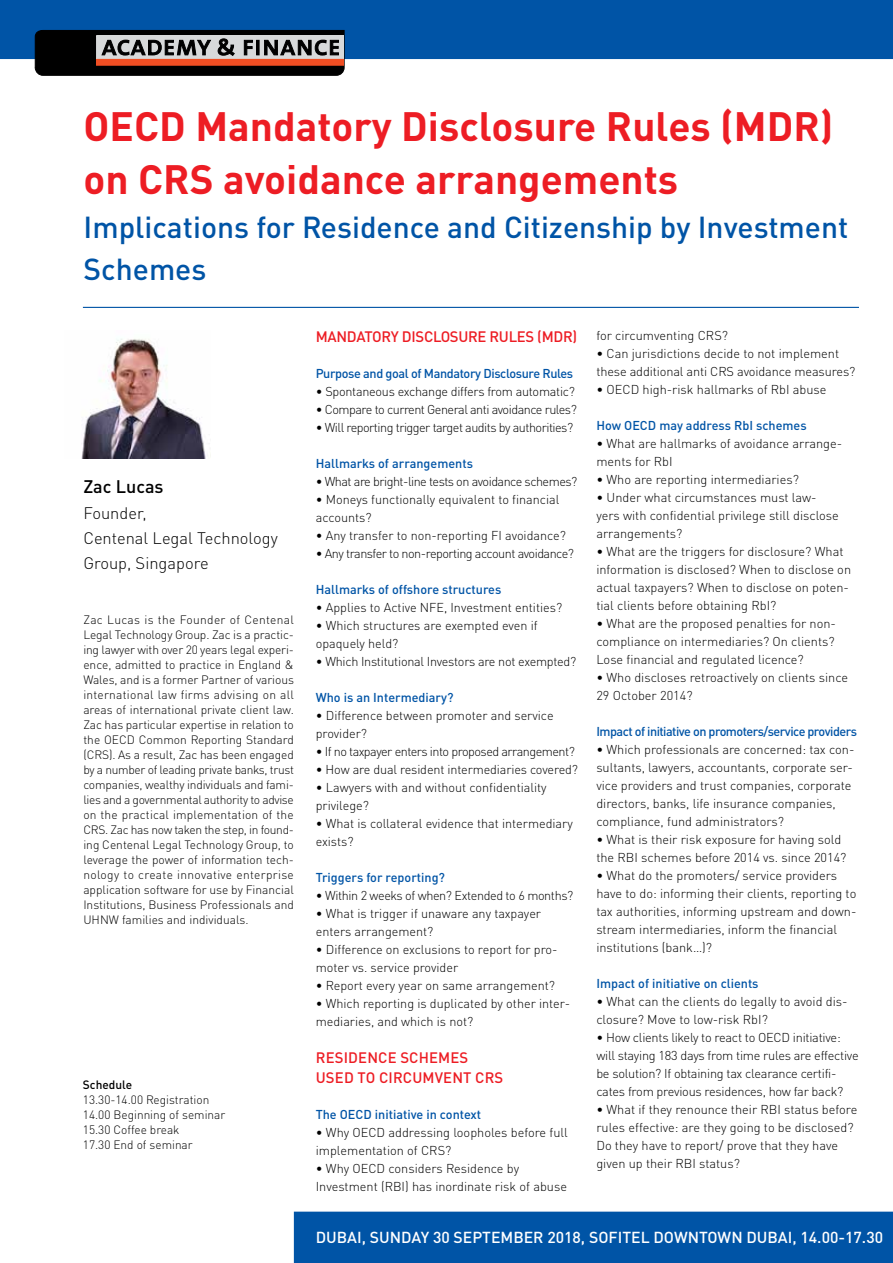
<style>
.page{position:relative;width:893px;height:1263px;background:#fff}
.page>*{position:absolute;margin:0;border:0;box-sizing:border-box;transform-origin:0 0}
.t1{font:700 40.5px/52.5px "DIN Pro";color:#ed1d24}
.t2{font:500 30px/42px "DIN Pro";color:#0054a6}
.t3{font:500 18px "DIN Pro";color:#000}
.t4{font:300 16.5px/25.5px "DIN Pro";color:#000}
.t5{font:500 15.75px "DIN Pro";color:#fff}
.t6{font:500 15px/19.5px "DIN Pro";letter-spacing:.01em;color:#ed1d24}
.t7{font:500 15px "DIN Pro";letter-spacing:-.02em;color:#ed1d24}
.t8{font:300 12.75px/18px "DIN Pro";color:#000}
.t9{font:300 12.75px/18px "DIN Pro";letter-spacing:-.02em;color:#000}
.t10{font:300 12.75px "DIN Pro";letter-spacing:-.04em;color:#000}
.t11{font:500 12.75px "DIN Pro";color:#0054a6}
.t12{font:500 12.75px "DIN Pro";letter-spacing:-.04em;color:#0054a6}
.t13{font:500 12.75px "DIN Pro";letter-spacing:-.03em;color:#0054a6}
.t14{font:300 12.75px "DIN Pro";letter-spacing:-.03em;color:#000}
.t15{font:300 12px/15px "DIN Pro";color:#000}
.t16{font:500 12px "DIN Pro";color:#000}
</style>
<div class="page">
<div style="left:294px;top:1211px;width:599px;height:52px;background:#0054a6"></div>
<hr style="left:83px;top:307px;width:776px;height:1px;background:#0054a6">
<div style="left:0;top:0;width:893px;height:59px;background:#0054a6"></div>
<svg style="left:35px;top:30px;width:309px;height:45px"></svg>
<div style="left:97px;top:59px;width:246px;height:6px;background:#f04e23"></div>
<img style="left:81px;top:339px;width:130px;height:119px">
<h1 class="t1" style="left:84px;top:96px;width:751px">OECD Mandatory Disclosure Rules (MDR) on CRS avoidance arrangements</h1>
<h2 class="t2" style="left:84px;top:203px;width:766px">Implications for Residence and Citizenship by Investment<br>Schemes</h2>
<h3 class="t3" style="left:83px;top:472px;width:82px">Zac Lucas</h3>
<p class="t4" style="left:83px;top:498px;width:196px">Founder,<br>Centenal Legal Technology<br>Group, Singapore</p>
<p class="t15" style="left:83px;top:611px;width:212px;text-align:justify">Zac Lucas is the Founder of Centenal Legal Technology Group. Zac is a practic&shy;ing lawyer with over 20 years legal experi&shy;ence, admitted to practice in England &amp; Wales, and is a former Partner of various international law firms advising on all areas of international private client law.<br>Zac has particular expertise in relation to the OECD Common Reporting Standard (CRS). As a result, Zac has been engaged by a number of leading private banks, trust companies, wealthy individuals and fami&shy;lies and a governmental authority to advise on the practical implementation of the CRS. Zac has now taken the step, in found&shy;ing Centenal Legal Technology Group, to leverage the power of information tech&shy;nology to create innovative enterprise application software for use by Financial Institutions, Business Professionals and UHNW families and individuals.</p>
<p class="t16" style="left:83px;top:1075px;width:51px">Schedule</p>
<p class="t15" style="left:83px;top:1091px;width:144px">13.30-14.00 Registration<br>14.00 Beginning of seminar<br>15.30 Coffee break<br>17.30 End of seminar</p>
<p class="t7" style="left:316px;top:324px;width:263px">MANDATORY DISCLOSURE RULES (MDR)</p>
<p class="t13" style="left:316px;top:363px;width:259px">Purpose and goal of Mandatory Disclosure Rules</p>
<p class="t9" style="left:316px;top:381px;width:261px">• Spontaneous exchange differs from automatic?</p>
<p class="t10" style="left:316px;top:399px;width:263px">• Compare to current General anti avoidance rules?</p>
<p class="t10" style="left:316px;top:417px;width:259px">• Will reporting trigger target audits by authorities?</p>
<p class="t11" style="left:316px;top:453px;width:159px">Hallmarks of arrangements</p>
<p class="t10" style="left:316px;top:471px;width:263px">• What are bright-line tests on avoidance schemes?</p>
<p class="t8" style="left:316px;top:489px;width:245px">• Moneys functionally equivalent to financial accounts?</p>
<p class="t8" style="left:316px;top:525px;width:252px">• Any transfer to non-reporting FI avoidance?</p>
<p class="t10" style="left:316px;top:543px;width:260px">• Any transfer to non-reporting account avoidance?</p>
<p class="t11" style="left:316px;top:579px;width:187px">Hallmarks of offshore structures</p>
<p class="t8" style="left:316px;top:597px;width:248px">• Applies to Active NFE, Investment entities?</p>
<p class="t8" style="left:316px;top:615px;width:223px">• Which structures are exempted even if opaquely held?</p>
<p class="t9" style="left:316px;top:651px;width:262px">• Which Institutional Investors are not exempted?</p>
<p class="t11" style="left:316px;top:687px;width:139px">Who is an Intermediary?</p>
<p class="t8" style="left:316px;top:705px;width:239px">• Difference between promoter and service provider?</p>
<p class="t10" style="left:316px;top:741px;width:261px">• If no taxpayer enters into proposed arrangement?</p>
<p class="t8" style="left:316px;top:759px;width:264px">• How are dual resident intermediaries covered?</p>
<p class="t8" style="left:316px;top:777px;width:232px">• Lawyers with and without confidentiality privilege?</p>
<p class="t8" style="left:316px;top:813px;width:259px">• What is collateral evidence that intermediary exists?</p>
<p class="t11" style="left:316px;top:867px;width:131px">Triggers for reporting?</p>
<p class="t14" style="left:316px;top:885px;width:259px">• Within 2 weeks of when? Extended to 6 months?</p>
<p class="t8" style="left:316px;top:903px;width:227px">• What is trigger if unaware any taxpayer enters arrangement?</p>
<p class="t8" style="left:316px;top:939px;width:243px">• Difference on exclusions to report for pro&shy;moter vs. service provider</p>
<p class="t8" style="left:316px;top:975px;width:241px">• Report every year on same arrangement?</p>
<p class="t8" style="left:316px;top:993px;width:256px">• Which reporting is duplicated by other inter&shy;mediaries, and which is not?</p>
<p class="t6" style="left:316px;top:1047px;width:189px">RESIDENCE SCHEMES<br>USED TO CIRCUMVENT CRS</p>
<p class="t11" style="left:316px;top:1104px;width:167px">The OECD initiative in context</p>
<p class="t8" style="left:316px;top:1122px;width:254px">• Why OECD addressing loopholes before full implementation of CRS?</p>
<p class="t8" style="left:316px;top:1158px;width:253px">• Why OECD considers Residence by<br>Investment (RBI) has inordinate risk of abuse</p>
<p class="t8" style="left:596px;top:325px;width:133px">for circumventing CRS?</p>
<p class="t8" style="left:596px;top:343px;width:261px">• Can jurisdictions decide to not implement these additional anti CRS avoidance measures?</p>
<p class="t8" style="left:596px;top:379px;width:232px">• OECD high-risk hallmarks of RbI abuse</p>
<p class="t11" style="left:596px;top:415px;width:212px">How OECD may address RbI schemes</p>
<p class="t8" style="left:596px;top:433px;width:247px">• What are hallmarks of avoidance arrange&shy;ments for RbI</p>
<p class="t8" style="left:596px;top:469px;width:204px">• Who are reporting intermediaries?</p>
<p class="t8" style="left:596px;top:487px;width:244px">• Under what circumstances must law&shy;yers with confidential privilege still disclose arrangements?</p>
<p class="t8" style="left:596px;top:541px;width:256px">• What are the triggers for disclosure? What information is disclosed? When to disclose on actual taxpayers? When to disclose on poten&shy;tial clients before obtaining RbI?</p>
<p class="t8" style="left:596px;top:613px;width:241px;text-align:justify">• What are the proposed penalties for non&shy;compliance on intermediaries? On clients?<br>Lose financial and regulated licence?</p>
<p class="t8" style="left:596px;top:667px;width:253px">• Who discloses retroactively on clients since<br>29 October 2014?</p>
<p class="t12" style="left:596px;top:721px;width:262px">Impact of initiative on promoters/service providers</p>
<p class="t8" style="left:596px;top:739px;width:260px">• Which professionals are concerned: tax con&shy;sultants, lawyers, accountants, corporate ser&shy;vice providers and trust companies, corporate directors, banks, life insurance companies, compliance, fund administrators?</p>
<p class="t8" style="left:596px;top:829px;width:252px">• What is their risk exposure for having sold the RBI schemes before 2014 vs. since 2014?</p>
<p class="t8" style="left:596px;top:865px;width:262px">• What do the promoters/ service providers have to do: informing their clients, reporting to tax authorities, informing upstream and down&shy;stream intermediaries, inform the financial institutions (bank…)?</p>
<p class="t11" style="left:596px;top:973px;width:164px">Impact of initiative on clients</p>
<p class="t8" style="left:596px;top:991px;width:253px">• What can the clients do legally to avoid dis&shy;closure? Move to low-risk RbI?</p>
<p class="t9" style="left:596px;top:1027px;width:264px">• How clients likely to react to OECD initiative: will staying 183 days from time rules are effective be solution? If obtaining tax clearance certifi&shy;cates from previous residences, how far back?</p>
<p class="t8" style="left:596px;top:1099px;width:263px">• What if they renounce their RBI status before rules effective: are they going to be disclosed?<br>Do they have to report/ prove that they have given up their RBI status?</p>
<p class="t5" style="left:316px;top:1225px;width:569px">DUBAI, SUNDAY 30 SEPTEMBER 2018, SOFITEL DOWNTOWN DUBAI, 14.00-17.30</p>
</div>
